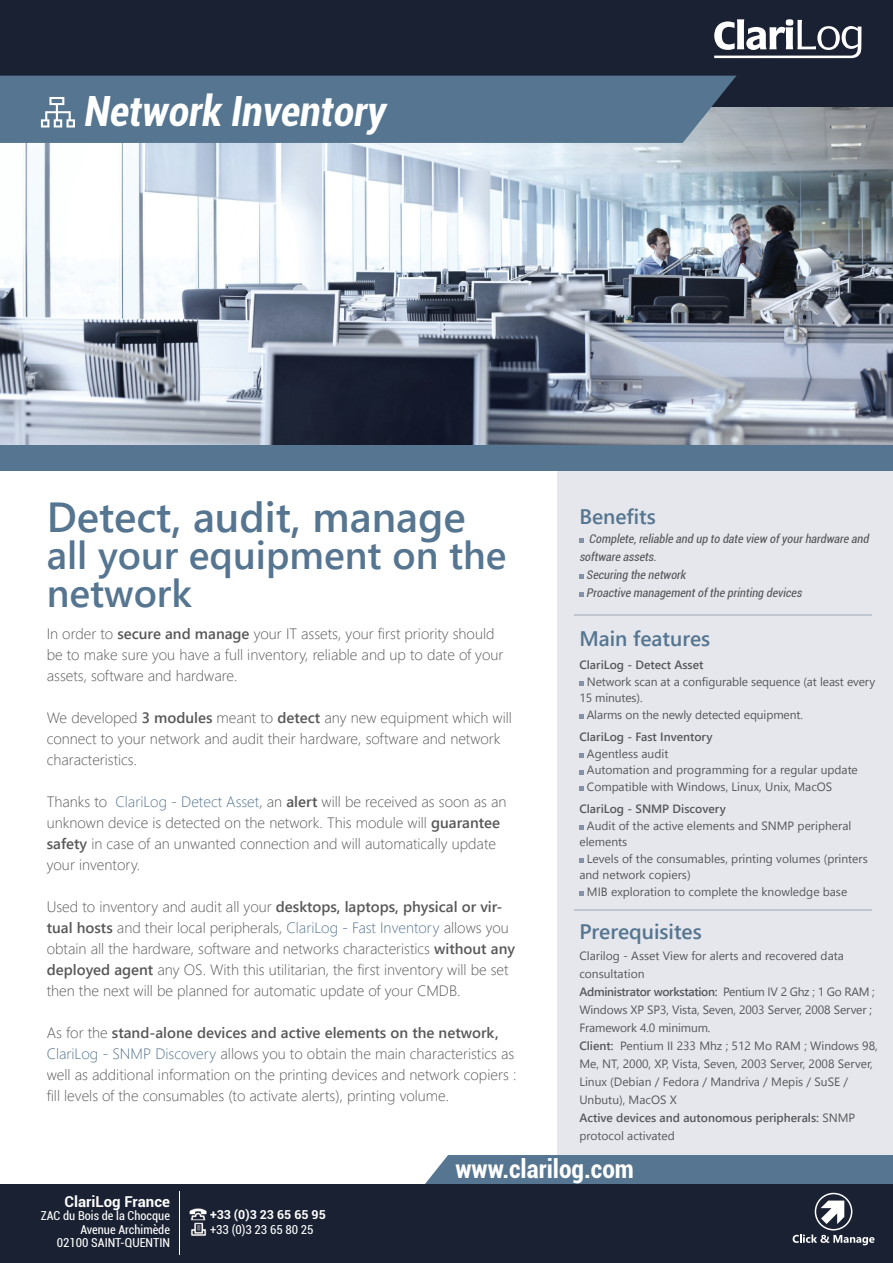
<style>
.page{position:relative;width:893px;height:1263px;background:#fff}
.page>*{position:absolute;margin:0;border:0;box-sizing:border-box;transform-origin:0 0}
.t1{font:600 42px "Segoe UI";color:#557590}
.t2{font:italic 700 condensed 41.7px "Roboto";color:#fff}
.t3{font:600 39px/37.5px "Segoe UI";color:#557590}
.t4{font:700 condensed 25.5px "Roboto";color:#fff}
.t5{font:600 21px "Segoe UI";color:#557590}
.t6{font:300 15px/21px "Segoe UI";color:#57585a}
.t7{font:700 15px "Roboto";color:#fff}
.t8{font:condensed 12.3px/13.5px "Roboto";color:#fff;text-align:right}
.t9{font:700 12.3px "Roboto";color:#fff}
.t10{font:12px/18px "Segoe UI";color:#57585a}
.t11{font:italic condensed 12px "Roboto";color:#57585a}
.t12{font:600 12px "Segoe UI";color:#57585a}
.s1{font-weight:600}
.s2{color:#557590}
</style>
<div class="page">
<img style="left:0;top:106px;width:893px;height:339px">
<div style="left:558px;top:471px;width:335px;height:732px;background:#e5e7ec"></div>
<hr style="left:574px;top:614px;width:298px;height:1px;background:#bfc5d1">
<hr style="left:574px;top:909px;width:298px;height:2px;background:#bfc5d1">
<div style="left:0;top:0;width:893px;height:106px;background:#1a2132"></div>
<div style="left:0;top:445px;width:893px;height:26px;background:#557590"></div>
<div style="left:0;top:76px;width:736px;height:67px;background:#557590"></div>
<svg style="left:579px;top:539px;width:5px;height:4px"></svg>
<svg style="left:579px;top:575px;width:5px;height:4px"></svg>
<svg style="left:579px;top:593px;width:5px;height:4px"></svg>
<svg style="left:579px;top:681px;width:5px;height:5px"></svg>
<svg style="left:579px;top:714px;width:5px;height:5px"></svg>
<svg style="left:579px;top:753px;width:5px;height:5px"></svg>
<svg style="left:579px;top:770px;width:5px;height:4px"></svg>
<svg style="left:579px;top:786px;width:5px;height:5px"></svg>
<svg style="left:579px;top:825px;width:5px;height:5px"></svg>
<svg style="left:579px;top:858px;width:5px;height:5px"></svg>
<svg style="left:579px;top:891px;width:5px;height:5px"></svg>
<div style="left:425px;top:1155px;width:468px;height:29px;background:#557590"></div>
<div style="left:0;top:1184px;width:893px;height:79px;background:#1a2132"></div>
<img style="left:189px;top:1208px;width:18px;height:28px">
<img style="left:189px;top:1221px;width:18px;height:3px">
<svg style="left:714px;top:19px;width:147px;height:39px"></svg>
<svg style="left:793px;top:1193px;width:81px;height:52px"></svg>
<hr style="left:179px;top:1191px;width:1px;height:64px;background:#fff">
<svg style="left:41px;top:97px;width:34px;height:30px"></svg>
<h2 class="t2" style="left:85px;top:82px;width:303px">Network Inventory</h2>
<h1 class="t1" style="left:47px;top:485px;width:420px">Detect, audit, manage</h1>
<h3 class="t3" style="left:47px;top:535px;width:461px">all your equipment on the network</h3>
<p class="t6" style="left:47px;top:623px;width:458px">In order to <span class="s1">secure and manage</span> your IT assets, your first priority should be to make sure you have a full inventory, reliable and up to date of your assets, software and hardware.</p>
<p class="t6" style="left:47px;top:707px;width:467px">We developed <span class="s1">3 modules</span> meant to <span class="s1">detect</span> any new equipment which will connect to your network and audit their hardware, software and network characteristics.</p>
<p class="t6" style="left:47px;top:791px;width:461px">Thanks to <span class="s2">ClariLog - Detect Asset</span>, an <span class="s1">alert</span> will be received as soon as an unknown device is detected on the network. This module will <span class="s1">guarantee safety</span> in case of an unwanted connection and will automatically update your inventory.</p>
<p class="t6" style="left:47px;top:896px;width:470px">Used to inventory and audit all your <span class="s1">desktops, laptops, physical or vir&shy;tual hosts</span> and their local peripherals, <span class="s2">ClariLog - Fast Inventory</span> allows you obtain all the hardware, software and networks characteristics <span class="s1">without any deployed agent</span> any OS. With this utilitarian, the first inventory will be set then the next will be planned for automatic update of your CMDB.</p>
<p class="t6" style="left:47px;top:1022px;width:471px">As for the <span class="s1">stand-alone devices and active elements on the network, </span><span class="s2">ClariLog - SNMP Discovery</span> allows you to obtain the main characteristics as well as additional information on the printing devices and network copiers : fill levels of the consumables (to activate alerts), printing volume.</p>
<h3 class="t5" style="left:579px;top:500px;width:78px">Benefits</h3>
<p class="t11" style="left:589px;top:530px;width:284px">Complete,reliable and up to date view ofyourhardware and</p>
<p class="t11" style="left:579px;top:548px;width:81px">software assets.</p>
<p class="t11" style="left:586px;top:566px;width:104px">Securing the network</p>
<p class="t11" style="left:586px;top:584px;width:220px">Proactive managementofthe printing devices</p>
<h3 class="t5" style="left:579px;top:623px;width:132px">Main features</h3>
<p class="t12" style="left:579px;top:656px;width:126px">ClariLog - Detect Asset</p>
<p class="t10" style="left:587px;top:672px;width:290px">Network scan at a configurable sequence (at least every</p>
<p class="t10" style="left:579px;top:689px;width:65px">15 minutes).</p>
<p class="t10" style="left:587px;top:705px;width:218px">Alarms on the newly detected equipment.</p>
<p class="t12" style="left:579px;top:728px;width:135px">ClariLog - Fast Inventory</p>
<p class="t10" style="left:587px;top:745px;width:272px;line-height:16.5px">Agentless audit<br>Automation and programming for a regular update<br>Compatible with Windows, Linux, Unix, MacOS</p>
<p class="t12" style="left:579px;top:800px;width:148px">ClariLog - SNMP Discovery</p>
<p class="t10" style="left:579px;top:817px;width:273px;line-height:16.5px;text-indent:8px">Audit of the active elements and SNMP peripheral elements</p>
<p class="t10" style="left:587px;top:849px;width:282px">Levels of the consumables, printing volumes (printers</p>
<p class="t10" style="left:579px;top:866px;width:113px">and network copiers)</p>
<p class="t10" style="left:587px;top:882px;width:262px">MIB exploration to complete the knowledge base</p>
<h3 class="t5" style="left:579px;top:915px;width:124px">Prerequisites</h3>
<p class="t10" style="left:579px;top:946px;width:300px">Clarilog - Asset View for alerts and recovered data consultation<br><span class="s1">Administrator workstation:</span> Pentium IV 2 Ghz ; 1 Go RAM ; Windows XP SP3, Vista, Seven, 2003 Server, 2008 Server ; Framework 4.0 minimum.<br><span class="s1">Client:</span> Pentium II 233 Mhz ; 512 Mo RAM ; Windows 98, Me, NT, 2000, XP, Vista, Seven, 2003 Server, 2008 Server, Linux (Debian / Fedora / Mandriva / Mepis / SuSE / Unbutu), MacOS X<br><span class="s1">Active devices and autonomous peripherals:</span> SNMP protocol activated</p>
<p class="t7" style="left:65px;top:1191px;width:107px">ClariLog France</p>
<p class="t8" style="left:41px;top:1209px;width:131px">ZAC du Bois de la Chocque<br>Avenue Archimède<br>02100 SAINT-QUENTIN</p>
<p class="t9" style="left:210px;top:1206px;width:117px">+33 (0)3 23 65 65 95</p>
<p class="t8" style="left:210px;top:1222px;width:105px">+33 (0)3 23 65 80 25</p>
<h3 class="t4" style="left:455px;top:1151px;width:180px">www.clarilog.com</h3>
</div>
